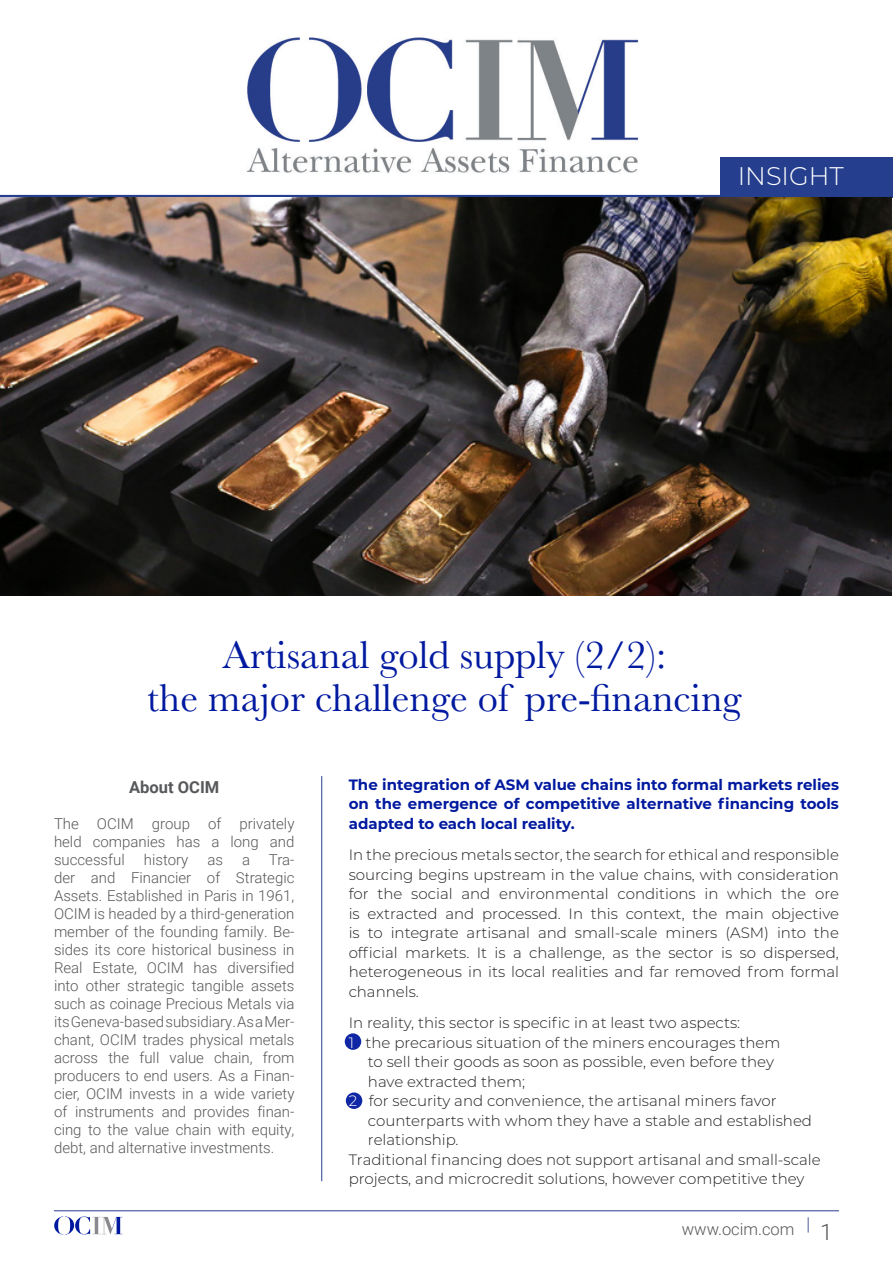
<style>
.page{position:relative;width:893px;height:1263px;background:#fff}
.page>*{position:absolute;margin:0;border:0;box-sizing:border-box;transform-origin:0 0}
.t1{font:40.5px/43.5px "Baskerville";color:#00199f;text-align:center}
.t2{font:300 25.5px "Montserrat";color:#fff}
.t3{font:300 16.5px "Roboto";color:#57585a}
.t4{font:700 16.5px "Roboto";color:#57585a}
.t5{font:300 15px/19.5px "Montserrat";color:#231f20;text-align:justify}
.t6{font:300 15px/18px "Roboto";color:#57585a;text-align:justify}
.t7{font:700 15px/19.5px "Montserrat";color:#00199f;text-align:justify}
.s1{color:#fff}
.s2{font-size:22.5px}
</style>
<div class="page">
<svg style="left:808px;top:1217px;width:1px;height:15px"></svg>
<svg style="left:54px;top:1216px;width:68px;height:18px"></svg>
<hr style="left:54px;top:1210px;width:785px;height:1px;background:#253f8e">
<svg style="left:345px;top:1033px;width:16px;height:17px"></svg>
<div style="left:346px;top:1092px;width:16px;height:17px;background:#1027a5;border-radius:50%"></div>
<img style="left:246px;top:37px;width:393px;height:136px">
<hr style="left:0;top:195px;width:893px;height:3px;background:#253f8e">
<div style="left:721px;top:157px;width:172px;height:39px;background:#253f8e"></div>
<img style="left:0;top:198px;width:892px;height:397px">
<hr style="left:321px;top:776px;width:1px;height:405px;background:#253f8e">
<p class="t2" style="left:738px;top:158px;width:108px">INSIGHT</p>
<p class="t1" style="left:147px;top:634px;width:596px">Artisanal gold supply (2/2):<br>the major challenge of pre-financing</p>
<p class="t4" style="left:129px;top:776px;width:92px">About OCIM</p>
<p class="t6" style="left:54px;top:814px;width:242px">The OCIM group of privately held companies has a long and successful</p>
<p class="t6" style="left:144px;top:850px;width:46px">history</p>
<p class="t6" style="left:207px;top:850px;width:17px">as</p>
<p class="t6" style="left:242px;top:850px;width:10px">a</p>
<p class="t6" style="left:54px;top:850px;width:242px;text-indent:215px">Tra&shy;der and Financier of Strategic Assets. Established in Paris in 1961, OCIM is headed by a third-generation member of the founding family. Be&shy;sides its core historical business in Real Estate, OCIM has diversified into other strategic tangible assets such as coinage Precious Metals via its Geneva-based subsidiary. As a Mer&shy;chant, OCIM trades physical metals across the full value chain, from producers to end users. As a Finan&shy;cier, OCIM invests in a wide variety of instruments and provides finan&shy;cing to the value chain with equity, debt, and alternative investments.</p>
<p class="t7" style="left:349px;top:774px;width:492px">The integration of ASM value chains into formal markets relies on the emergence of competitive alternative financing tools adapted to each local reality.</p>
<p class="t5" style="left:349px;top:845px;width:492px">In the precious metals sector, the search for ethical and responsible sourcing begins upstream in the value chains, with consideration for the social and environmental conditions in which the ore is extracted and processed. In this context, the main objective is to integrate artisanal and small-scale miners (ASM) into the official markets. It is a challenge, as the sector is so dispersed, heterogeneous in its local realities and far removed from formal channels.</p>
<p class="t5" style="left:349px;top:1013px;width:393px">In reality, this sector is specific in at least two aspects:</p>
<p class="t5" style="left:349px;top:1032px;width:433px"><span class="s1">1</span> the precarious situation of the miners encourages them</p>
<p class="t5" style="left:368px;top:1052px;width:408px">to sell their goods as soon as possible, even before they</p>
<p class="t5" style="left:368px;top:1071px;width:159px">have extracted them;</p>
<p class="t5" style="left:349px;top:1091px;width:429px"><span class="s1">2</span> for security and convenience, the artisanal miners favor</p>
<p class="t5" style="left:368px;top:1110px;width:446px">counterparts with whom they have a stable and established</p>
<p class="t5" style="left:368px;top:1130px;width:92px">relationship.</p>
<p class="t5" style="left:349px;top:1149px;width:474px">Traditional financing does not support artisanal and small-scale</p>
<p class="t5" style="left:349px;top:1169px;width:457px">projects, and microcredit solutions, however competitive they</p>
<p class="t3" style="left:682px;top:1217px;width:152px">www.ocim.com <span class="s2">1</span></p>
</div>
